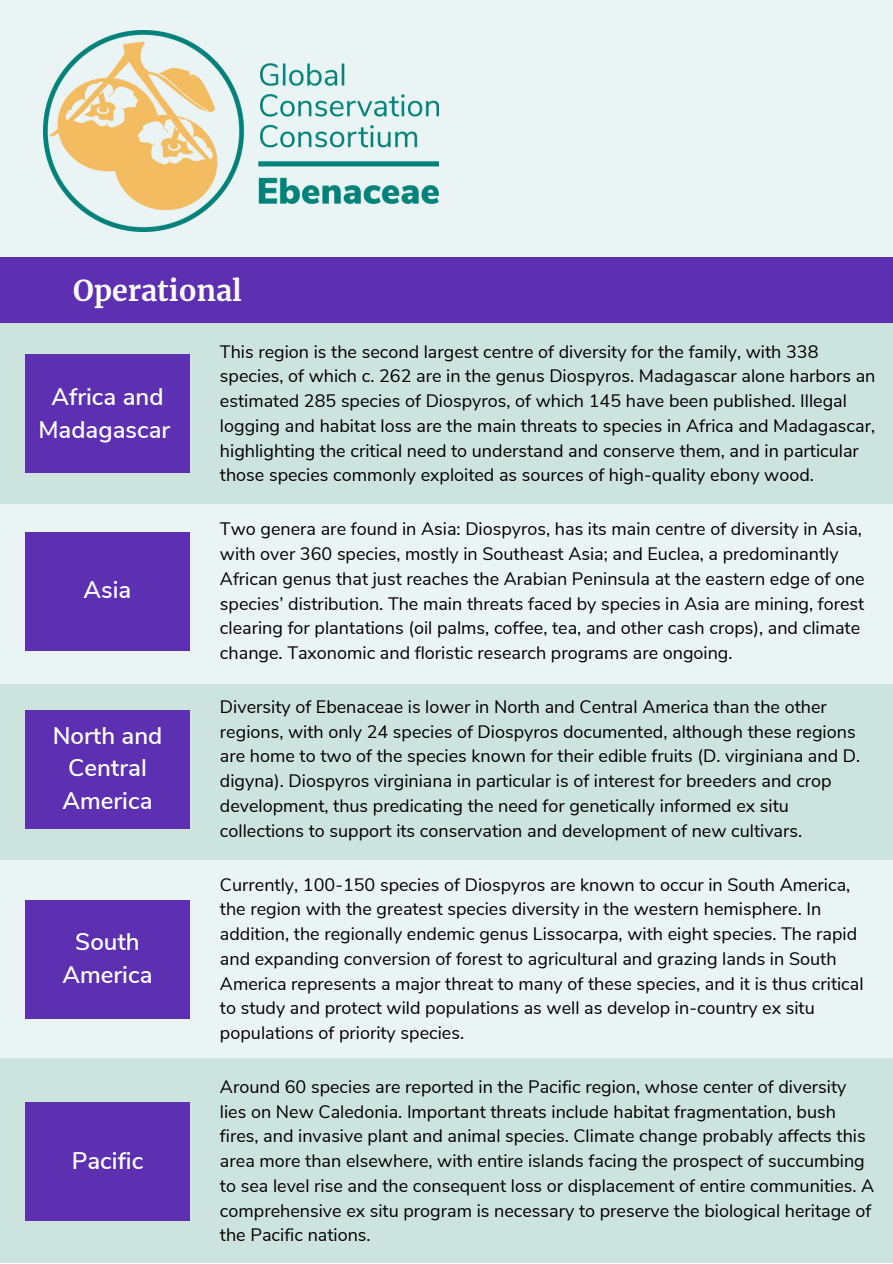
<style>
.page{position:relative;width:893px;height:1264px;background:#fff}
.page>*{position:absolute;margin:0;border:0;box-sizing:border-box;transform-origin:0 0}
.t1{font:700 28.5px "Merriweather";color:#fff}
.t2{font:600 24px/32.5px "Nunito Sans";color:#fff;text-align:center}
.t3{font:18px/24.8px "Nunito Sans";color:#000}
</style>
<div class="page">
<div style="left:0;top:0;width:892px;height:1262px;background:#eaf4f4"></div>
<div style="left:0;top:257px;width:892px;height:66px;background:#5d30b2"></div>
<img style="left:44px;top:31px;width:394px;height:200px">
<div style="left:0;top:323px;width:892px;height:180px;background:#cce3de"></div>
<div style="left:0;top:683px;width:892px;height:176px;background:#cce3de"></div>
<div style="left:26px;top:709px;width:164px;height:119px;background:#5d30b2"></div>
<div style="left:26px;top:899px;width:164px;height:119px;background:#5d30b2"></div>
<div style="left:26px;top:532px;width:164px;height:119px;background:#5d30b2"></div>
<div style="left:26px;top:354px;width:164px;height:119px;background:#5d30b2"></div>
<div style="left:0;top:1057px;width:892px;height:205px;background:#cce3de"></div>
<div style="left:26px;top:1102px;width:164px;height:118px;background:#5d30b2"></div>
<p class="t1" style="left:73px;top:273px;width:170px">Operational</p>
<p class="t2" style="left:38px;top:381px;width:133px">Africa and<br>Madagascar</p>
<p class="t2" style="left:84px;top:574px;width:49px">Asia</p>
<p class="t2" style="left:53px;top:719px;width:111px">North and<br>Central<br>America</p>
<p class="t2" style="left:63px;top:926px;width:91px">South<br>America</p>
<p class="t2" style="left:72px;top:1144px;width:73px">Pacific</p>
<p class="t3" style="left:220px;top:339px;width:657px">This region is the second largest centre of diversity for the family, with 338 species, of which c. 262 are in the genus Diospyros. Madagascar alone harbors an estimated 285 species of Diospyros, of which 145 have been published. Illegal logging and habitat loss are the main threats to species in Africa and Madagascar, highlighting the critical need to understand and conserve them, and in particular those species commonly exploited as sources of high-quality ebony wood.</p>
<p class="t3" style="left:220px;top:517px;width:646px">Two genera are found in Asia: Diospyros, has its main centre of diversity in Asia, with over 360 species, mostly in Southeast Asia; and Euclea, a predominantly African genus that just reaches the Arabian Peninsula at the eastern edge of one species’ distribution. The main threats faced by species in Asia are mining, forest clearing for plantations (oil palms, coffee, tea, and other cash crops), and climate change. Taxonomic and floristic research programs are ongoing.</p>
<p class="t3" style="left:220px;top:694px;width:641px">Diversity of Ebenaceae is lower in North and Central America than the other regions, with only 24 species of Diospyros documented, although these regions are home to two of the species known for their edible fruits (D. virginiana and D. digyna). Diospyros virginiana in particular is of interest for breeders and crop development, thus predicating the need for genetically informed ex situ collections to support its conservation and development of new cultivars.</p>
<p class="t3" style="left:220px;top:872px;width:645px">Currently, 100-150 species of Diospyros are known to occur in South America, the region with the greatest species diversity in the western hemisphere. In addition, the regionally endemic genus Lissocarpa, with eight species. The rapid and expanding conversion of forest to agricultural and grazing lands in South America represents a major threat to many of these species, and it is thus critical to study and protect wild populations as well as develop in-country ex situ populations of priority species.</p>
<p class="t3" style="left:220px;top:1074px;width:655px">Around 60 species are reported in the Pacific region, whose center of diversity lies on New Caledonia. Important threats include habitat fragmentation, bush fires, and invasive plant and animal species. Climate change probably affects this area more than elsewhere, with entire islands facing the prospect of succumbing to sea level rise and the consequent loss or displacement of entire communities. A comprehensive ex situ program is necessary to preserve the biological heritage of the Pacific nations.</p>
</div>
